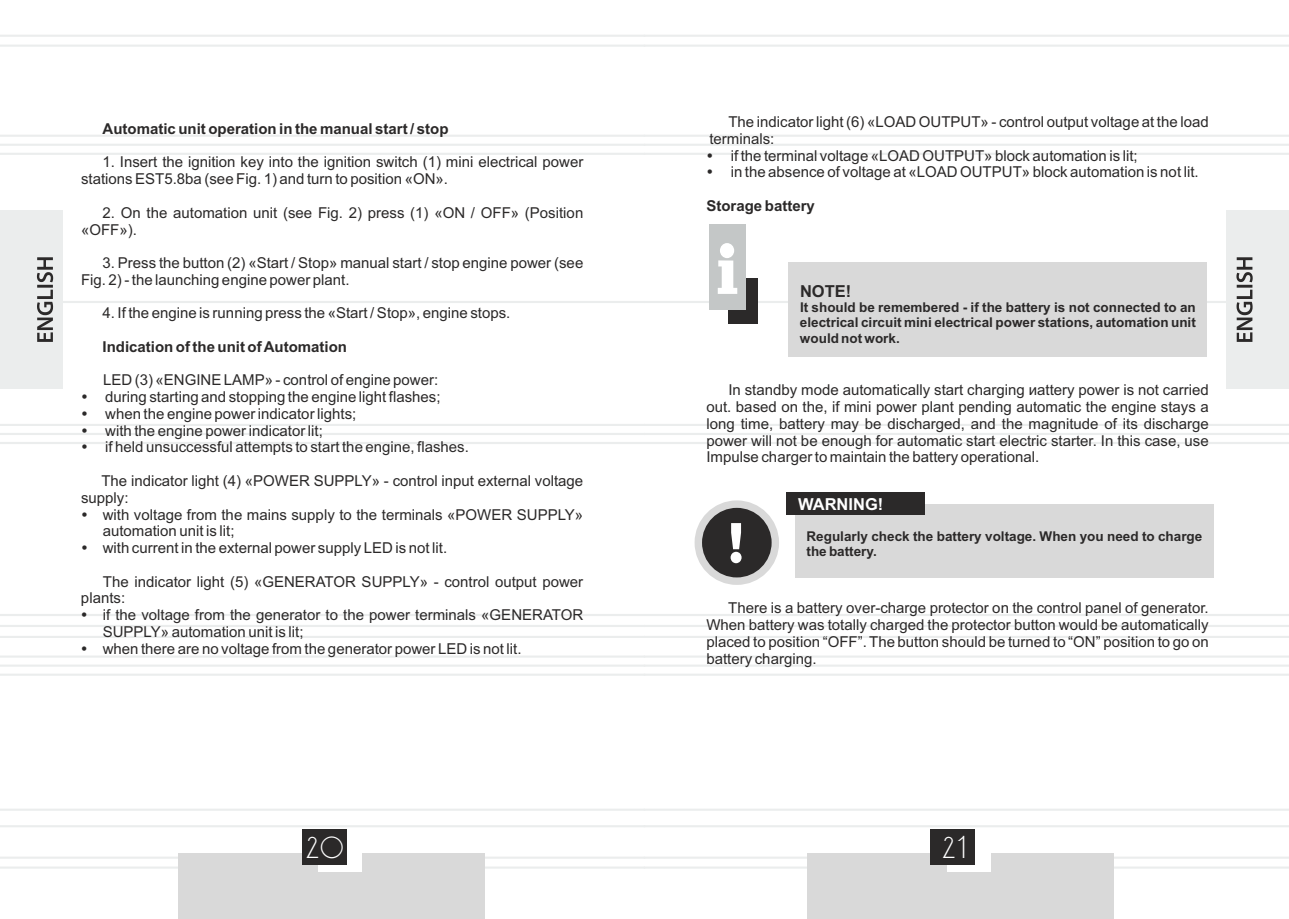
<style>
.page{position:relative;width:1289px;height:919px;background:#fff}
.page>*{position:absolute;margin:0;border:0;box-sizing:border-box;transform-origin:0 0}
.t1{font:26.25px "DS Standart Cyr";color:#fff}
.t2{font:700 16.5px "Arial";color:#fff}
.t3{font:700 16.5px "Arial";color:#2b2929}
.t4{font:15px/16.8px "Arial";color:#2b2929}
.t5{font:700 15px "Arial";color:#2b2929}
.t6{font:700 13.5px/15.1px "Arial";color:#2b2929;text-align:justify}
</style>
<div class="page">
<hr style="left:0;top:135px;width:644px;height:2px;background:#ebeded">
<hr style="left:0;top:153px;width:644px;height:2px;background:#ebeded">
<hr style="left:0;top:424px;width:644px;height:2px;background:#ebeded">
<hr style="left:0;top:442px;width:644px;height:2px;background:#ebeded">
<hr style="left:0;top:614px;width:644px;height:2px;background:#ebeded">
<hr style="left:0;top:635px;width:644px;height:3px;background:#ebeded">
<hr style="left:0;top:655px;width:644px;height:2px;background:#ebeded">
<hr style="left:0;top:673px;width:644px;height:2px;background:#ebeded">
<hr style="left:0;top:856px;width:644px;height:2px;background:#ebeded">
<hr style="left:0;top:866px;width:644px;height:2px;background:#ebeded">
<hr style="left:0;top:35px;width:644px;height:2px;background:#ebeded">
<hr style="left:0;top:45px;width:644px;height:2px;background:#ebeded">
<hr style="left:0;top:808px;width:644px;height:2px;background:#ebeded">
<hr style="left:0;top:825px;width:644px;height:2px;background:#ebeded">
<hr style="left:0;top:301px;width:644px;height:2px;background:#ebeded">
<div style="left:0;top:210px;width:62px;height:179px;background:#ebeded"></div>
<svg style="left:37px;top:257px;width:16px;height:85px"></svg>
<hr style="left:644px;top:135px;width:644px;height:2px;background:#ebeded">
<hr style="left:0;top:144px;width:1288px;height:2px;background:#ebeded">
<hr style="left:644px;top:153px;width:644px;height:2px;background:#ebeded">
<hr style="left:644px;top:424px;width:644px;height:2px;background:#ebeded">
<hr style="left:644px;top:442px;width:644px;height:2px;background:#ebeded">
<hr style="left:644px;top:614px;width:644px;height:2px;background:#ebeded">
<hr style="left:0;top:625px;width:1288px;height:2px;background:#ebeded">
<hr style="left:644px;top:635px;width:644px;height:3px;background:#ebeded">
<hr style="left:644px;top:655px;width:644px;height:2px;background:#ebeded">
<hr style="left:0;top:664px;width:1288px;height:3px;background:#f0f2f2">
<hr style="left:644px;top:673px;width:644px;height:2px;background:#ebeded">
<hr style="left:644px;top:856px;width:644px;height:2px;background:#ebeded">
<hr style="left:644px;top:866px;width:644px;height:2px;background:#ebeded">
<hr style="left:644px;top:35px;width:644px;height:2px;background:#ebeded">
<hr style="left:644px;top:45px;width:644px;height:2px;background:#ebeded">
<hr style="left:644px;top:808px;width:644px;height:2px;background:#ebeded">
<hr style="left:644px;top:825px;width:644px;height:2px;background:#ebeded">
<hr style="left:644px;top:301px;width:644px;height:2px;background:#ebeded">
<div style="left:1226px;top:210px;width:62px;height:179px;background:#ebeded"></div>
<svg style="left:1236px;top:257px;width:16px;height:85px"></svg>
<div style="left:807px;top:853px;width:306px;height:65px;background:#d9d9d9"></div>
<div style="left:946px;top:832px;width:44px;height:39px;background:#fff"></div>
<div style="left:930px;top:829px;width:45px;height:36px;background:#2b2929"></div>
<div style="left:178px;top:853px;width:307px;height:65px;background:#d9d9d9"></div>
<div style="left:318px;top:832px;width:44px;height:39px;background:#fff"></div>
<div style="left:301px;top:829px;width:45px;height:36px;background:#2b2929"></div>
<div style="left:728px;top:277px;width:30px;height:46px;background:#2b2929"></div>
<div style="left:708px;top:224px;width:37px;height:86px;background:#c4c7c7"></div>
<svg style="left:717px;top:243px;width:20px;height:51px"></svg>
<div style="left:788px;top:262px;width:418px;height:95px;background:#d9d9d9"></div>
<div style="left:694px;top:500px;width:85px;height:85px;border:15px solid #d9d9d9;border-radius:50%"></div>
<div style="left:702px;top:508px;width:69px;height:69px;background:#2b2929;border-radius:50%"></div>
<svg style="left:730px;top:523px;width:11px;height:40px"></svg>
<div style="left:795px;top:504px;width:418px;height:73px;background:#d9d9d9"></div>
<div style="left:786px;top:492px;width:138px;height:23px;background:#2b2929"></div>
<hr style="left:0;top:433px;width:1288px;height:2px;background:#ebeded">
<p class="t5" style="left:102px;top:123px;width:347px">Automatic unit operation in the manual start / stop</p>
<p class="t4" style="left:81px;top:155px;width:504px;text-indent:21px">1. Insert the ignition key into the ignition switch (1) mini electrical power stations EST5.8ba (see Fig. 1) and turn to position «ON».</p>
<p class="t4" style="left:81px;top:205px;width:504px;text-indent:21px">2. On the automation unit (see Fig. 2) press (1) «ON / OFF» (Position «OFF»).</p>
<p class="t4" style="left:81px;top:256px;width:504px;text-indent:21px">3. Press the button (2) «Start / Stop» manual start / stop engine power (see<br>Fig. 2) - the launching engine power plant.</p>
<p class="t4" style="left:102px;top:306px;width:409px">4. If the engine is running press the «Start / Stop», engine stops.</p>
<p class="t5" style="left:102px;top:341px;width:246px">Indication of the unit of Automation</p>
<p class="t4" style="left:103px;top:373px;width:367px">LED (3) «ENGINE LAMP» - control of engine power: during starting and stopping the engine light flashes; when the engine power indicator lights;<br>with the engine power indicator lit;<br>if held unsuccessful attempts to start the engine, flashes.</p>
<p class="t4" style="left:81px;top:473px;width:504px;text-indent:20px">The indicator light (4) «POWER SUPPLY» - control input external voltage supply:</p>
<p class="t4" style="left:103px;top:507px;width:482px">with voltage from the mains supply to the terminals «POWER SUPPLY» automation unit is lit;<br>with current in the external power supply LED is not lit.</p>
<p class="t4" style="left:81px;top:574px;width:504px;text-indent:22px">The indicator light (5) «GENERATOR SUPPLY» - control output power plants:</p>
<p class="t4" style="left:103px;top:607px;width:482px">if the voltage from the generator to the power terminals «GENERATOR<br>SUPPLY» automation unit is lit;<br>when there are no voltage from the generator power LED is not lit.</p>
<p class="t4" style="left:728px;top:115px;width:482px">The indicator light (6) «LOAD OUTPUT» - control output voltage at the load</p>
<p class="t4" style="left:709px;top:131px;width:67px">terminals:</p>
<p class="t4" style="left:730px;top:148px;width:408px">if the terminal voltage «LOAD OUTPUT» block automation is lit;</p>
<p class="t4" style="left:730px;top:165px;width:469px">in the absence of voltage at «LOAD OUTPUT» block automation is not lit.</p>
<p class="t5" style="left:706px;top:200px;width:110px">Storage battery</p>
<p class="t3" style="left:800px;top:284px;width:53px">NOTE!</p>
<p class="t6" style="left:800px;top:301px;width:397px">It should be remembered - if the battery is not connected to an electrical circuit mini electrical power stations, automation unit would not work.</p>
<p class="t4" style="left:706px;top:383px;width:504px;text-align:justify;text-indent:22px">In standby mode automatically start charging иattery power is not carried out. based on the, if mini power plant pending automatic the engine stays a long time, battery may be discharged, and the magnitude of its discharge power will not be enough for automatic start electric starter. In this case, use Impulse charger to maintain the battery operational.</p>
<p class="t2" style="left:798px;top:498px;width:87px">WARNING!</p>
<p class="t6" style="left:806px;top:530px;width:397px">Regularly check the battery voltage. When you need to charge the battery.</p>
<p class="t4" style="left:706px;top:601px;width:504px;text-align:justify;text-indent:22px">There is a battery over-charge protector on the control panel of generator.<br>When battery was totally charged the protector button would be automatically placed to position “OFF”. The button should be turned to “ON” position to go on battery charging.</p>
<h1 class="t1" style="left:306px;top:836px;width:38px">20</h1>
<h1 class="t1" style="left:942px;top:836px;width:24px">21</h1>
</div>
